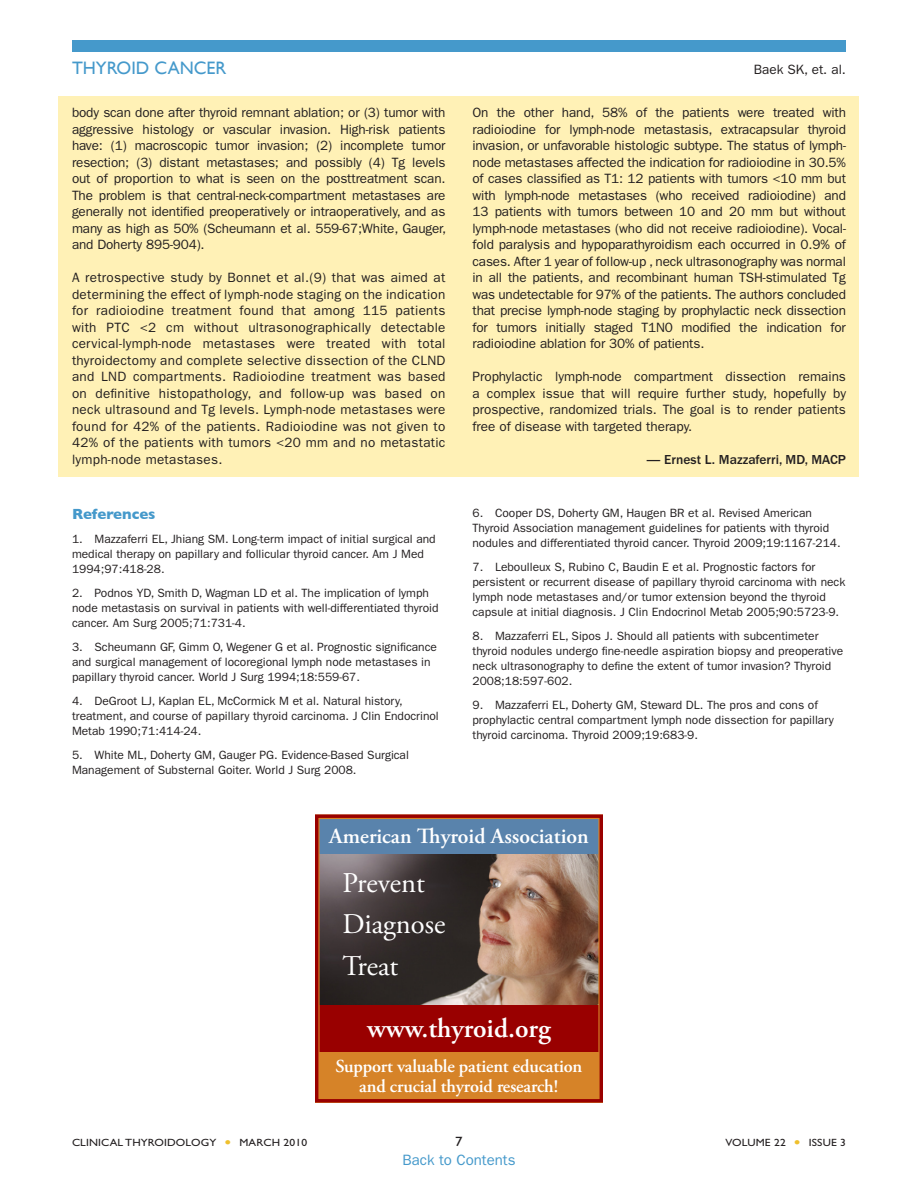
<style>
.page{position:relative;width:918px;height:1188px;background:#fff}
.page>*{position:absolute;margin:0;border:0;box-sizing:border-box;transform-origin:0 0}
.t1{font:28.5px/41.1px "Adobe Garamond Pro";color:#fff}
.t2{font:600 27.45px "Adobe Garamond Pro";color:#fff}
.t3{font:600 21.75px "Adobe Garamond Pro";color:#fff}
.t4{font:600 18.3px/19.5px "Adobe Garamond Pro";letter-spacing:-.01em;color:#fff;text-align:center}
.topic_header_page_2{font:18px "Gill Sans";color:#4599cb}
.t5{font:15px "ITC Franklin Gothic Std";color:#4599cb}
.commentary_reference{font:700 15px "Gill Sans";color:#4599cb}
.body_summary{font:13.5px/16.5px "ITC Franklin Gothic Std";letter-spacing:-.01em;color:#231f20;text-align:justify}
.commentary_name{font:500 13.5px "ITC Franklin Gothic Std";color:#231f20}
.topic_header_page_2-2{font:13.5px "ITC Franklin Gothic Std";color:#231f20}
.t6{font:13.5px "Gill Sans Std";color:#231f20;scale:1.1 1}
.commentary_bullet{font:12px/15px "ITC Franklin Gothic Std";color:#231f20}
.t7{font:10.5px "Gill Sans Std";letter-spacing:.01em;color:#231f20;scale:1.1 1}
.s1{color:#efc02d}
</style>
<div class="page">
<div style="left:58px;top:96px;width:802px;height:381px;background:#fff1b6"></div>
<div style="left:72px;top:40px;width:774px;height:11px;background:#4599cb"></div>
<img style="left:321px;top:854px;width:276px;height:151px">
<div style="left:315px;top:1005px;width:288px;height:48px;background:#900"></div>
<div style="left:317px;top:817px;width:284px;height:37px;background:#5983ac"></div>
<div style="left:315px;top:815px;width:288px;height:288px;border:5px solid #d68328"></div>
<div style="left:315px;top:1052px;width:288px;height:50px;background:#d68328"></div>
<div style="left:315px;top:814px;width:288px;height:288px;border:3px solid #900"></div>
<p class="topic_header_page_2" style="left:72px;top:57px;width:156px">THYROID CANCER</p>
<p class="topic_header_page_2-2" style="left:754px;top:62px;width:91px">Baek SK, et. al.</p>
<p class="body_summary" style="left:72px;top:105px;width:376px;text-align:left">body scan done after thyroid remnant ablation; or (3) tumor with aggressive histology or vascular invasion. High-risk patients have: (1) macroscopic tumor invasion; (2) incomplete tumor resection; (3) distant metastases; and possibly (4) Tg levels out of proportion to what is seen on the posttreatment scan.<br>The problem is that central-neck-compartment metastases are generally not identified preoperatively or intraoperatively, and as many as high as 50% (Scheumann et al. 559-67;White, Gauger, and Doherty 895-904).</p>
<p class="body_summary" style="left:72px;top:270px;width:375px">A retrospective study by Bonnet et al. (9) that was aimed at determining the effect of lymph-node staging on the indication for radioiodine treatment found that among 115 patients with PTC &lt;2 cm without ultrasonographically detectable cervical-lymph-node metastases were treated with total thyroidectomy and complete selective dissection of the CLND and LND compartments. Radioiodine treatment was based on definitive histopathology, and follow-up was based on neck ultrasound and Tg levels. Lymph-node metastases were found for 42% of the patients. Radioiodine was not given to 42% of the patients with tumors &lt;20 mm and no metastatic lymph-node metastases.</p>
<p class="commentary_reference" style="left:72px;top:505px;width:85px">References</p>
<p class="commentary_bullet" style="left:72px;top:531px;width:365px">1. Mazzaferri EL, Jhiang SM. Long-term impact of initial surgical and medical therapy on papillary and follicular thyroid cancer. Am J Med<br>1994;97:418-28.</p>
<p class="commentary_bullet" style="left:72px;top:585px;width:368px">2. Podnos YD, Smith D, Wagman LD et al. The implication of lymph node metastasis on survival in patients with well-differentiated thyroid cancer. Am Surg 2005;71:731-4.</p>
<p class="commentary_bullet" style="left:72px;top:639px;width:366px">3. Scheumann GF, Gimm O, Wegener G et al. Prognostic significance and surgical management of locoregional lymph node metastases in papillary thyroid cancer. World J Surg 1994;18:559-67.</p>
<p class="commentary_bullet" style="left:72px;top:693px;width:368px">4. DeGroot LJ, Kaplan EL, McCormick M et al. Natural history, treatment, and course of papillary thyroid carcinoma. J Clin Endocrinol<br>Metab 1990;71:414-24.</p>
<p class="commentary_bullet" style="left:72px;top:747px;width:339px">5. White ML, Doherty GM, Gauger PG. Evidence-Based Surgical<br>Management of Substernal Goiter. World J Surg 2008.</p>
<p class="body_summary" style="left:472px;top:105px;width:375px">On the other hand, 58% of the patients were treated with radioiodine for lymph-node metastasis, extracapsular thyroid invasion, or unfavorable histologic subtype. The status of lymph&shy;node metastases affected the indication for radioiodine in 30. 5% of cases classified as T1: 12 patients with tumors &lt;10 mm but with lymph-node metastases (who received radioiodine) and 13 patients with tumors between 10 and 20 mm but without lymph-node metastases (who did not receive radioiodine). Vocal&shy;fold paralysis and hypoparathyroidism each occurred in 0. 9% of cases. After 1 year of follow-up , neck ultrasonography was normal in all the patients, and recombinant human TSH-stimulated Tg was undetectable for 97% of the patients. The authors concluded that precise lymph-node staging by prophylactic neck dissection for tumors initially staged T1N0 modified the indication for radioiodine ablation for 30% of patients.</p>
<p class="body_summary" style="left:472px;top:369px;width:375px">Prophylactic lymph-node compartment dissection remains a complex issue that will require further study, hopefully by prospective, randomized trials. The goal is to render patients free of disease with targeted therapy.</p>
<p class="commentary_name" style="left:647px;top:452px;width:201px">— Ernest L. Mazzaferri, MD, MACP</p>
<p class="commentary_bullet" style="left:472px;top:505px;width:368px">6. Cooper DS, Doherty GM, Haugen BR et al. Revised American<br>Thyroid Association management guidelines for patients with thyroid nodules and differentiated thyroid cancer. Thyroid 2009;19:1167-214.</p>
<p class="commentary_bullet" style="left:472px;top:559px;width:374px">7. Leboulleux S, Rubino C, Baudin E et al. Prognostic factors for persistent or recurrent disease of papillary thyroid carcinoma with neck lymph node metastases and/or tumor extension beyond the thyroid capsule at initial diagnosis. J Clin Endocrinol Metab 2005;90:5723-9.</p>
<p class="commentary_bullet" style="left:472px;top:628px;width:372px">8. Mazzaferri EL, Sipos J. Should all patients with subcentimeter thyroid nodules undergo fine-needle aspiration biopsy and preoperative neck ultrasonography to define the extent of tumor invasion? Thyroid 2008;18:597-602.</p>
<p class="commentary_bullet" style="left:472px;top:697px;width:363px">9. Mazzaferri EL, Doherty GM, Steward DL. The pros and cons of prophylactic central compartment lymph node dissection for papillary thyroid carcinoma. Thyroid 2009;19:683-9.</p>
<p class="t3" style="left:329px;top:823px;width:261px">American Thyroid Association</p>
<p class="t1" style="left:342px;top:864px;width:104px">Prevent<br>Diagnose<br>Treat</p>
<p class="t2" style="left:367px;top:1012px;width:185px">www.thyroid.org</p>
<p class="t4" style="left:336px;top:1057px;width:248px">Support valuable patient education and crucial thyroid research!</p>
<p class="t7" style="left:72px;top:1137px;width:215px">CLINICAL THYROIDOLOGY <span class="s1">●</span> MARCH 2010</p>
<p class="t6" style="left:455px;top:1134px;width:8px">7</p>
<p class="t7" style="left:726px;top:1137px;width:111px">VOLUME 22 <span class="s1">●</span> ISSUE 3</p>
<p class="t5" style="left:402px;top:1151px;width:115px">Back to Contents</p>
</div>
